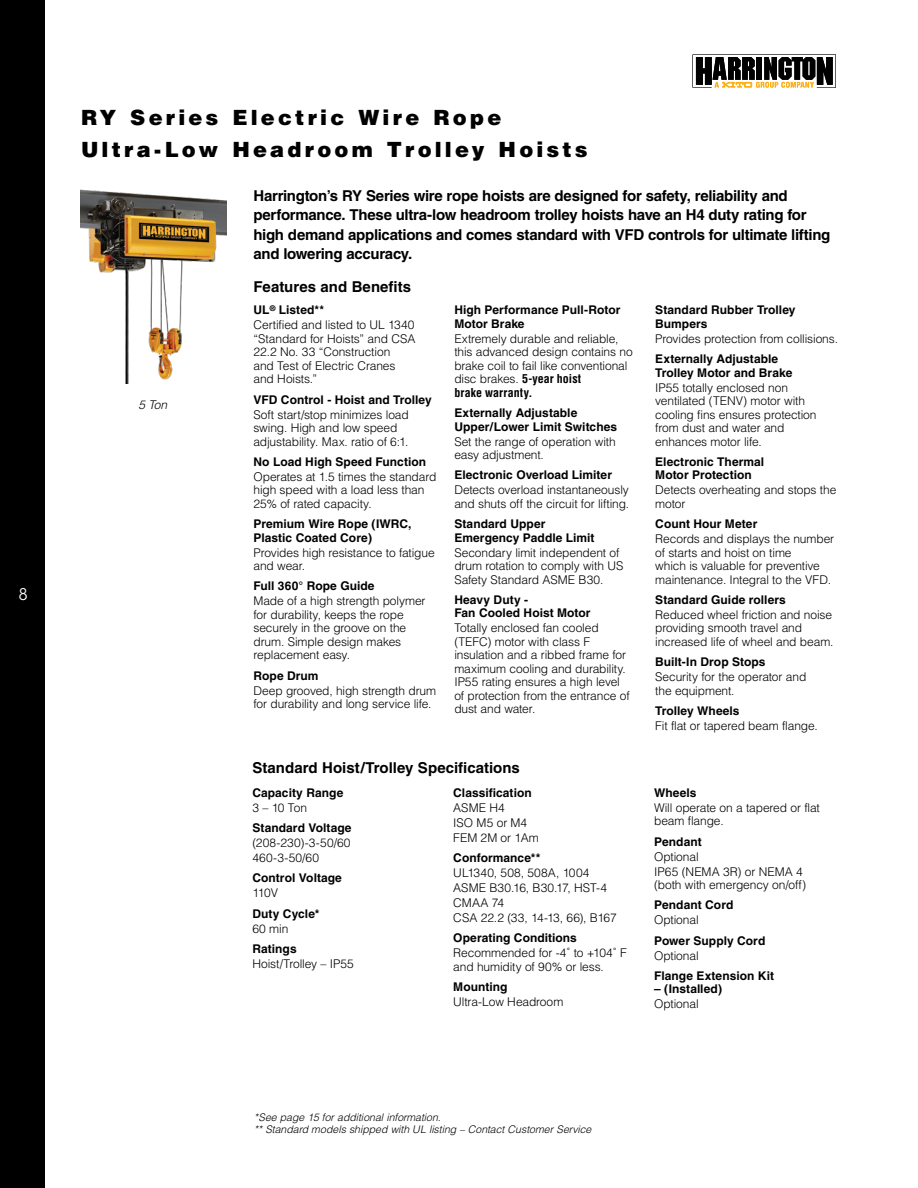
<style>
.page{position:relative;width:918px;height:1188px;background:#fff}
.page>*{position:absolute;margin:0;border:0;box-sizing:border-box;transform-origin:0 0}
.t1{font:900 21px/31.5px "Helvetica";letter-spacing:.15em;color:#000}
.t2{font:16.5px "Lubalin Graph";color:#fff}
.t3{font:700 15px/19.5px "Helvetica";letter-spacing:-.02em;color:#000}
.t4{font:700 15px "Helvetica";color:#000}
.t5{font:300 12px/13.5px "Helvetica";letter-spacing:-.01em;color:#000}
.t6{font:700 12px/13.5px "Helvetica";letter-spacing:.005em;color:#000}
.t7{font:300 12px/15px "Helvetica";letter-spacing:.01em;color:#000}
.t8{font:300 12px/15px "Helvetica";letter-spacing:.015em;color:#000}
.t9{font:italic 300 12px "Helvetica";color:#000}
.t10{font:italic 300 10.5px/12px "Helvetica";color:#000}
.s1{font-weight:700}
.s2{font-weight:700;font-stretch:condensed}
</style>
<div class="page">
<div style="left:0;top:0;width:45px;height:1188px;background:#000"></div>
<div style="left:869px;top:113px;width:27px;height:27px;border:1px solid #fff;border-radius:50%"></div>
<div style="left:869px;top:1048px;width:27px;height:28px;border:1px solid #fff;border-radius:50%"></div>
<div style="left:869px;top:580px;width:27px;height:28px;border:1px solid #fff;border-radius:50%"></div>
<img style="left:80px;top:189px;width:147px;height:194px">
<svg style="left:693px;top:55px;width:143px;height:33px"></svg>
<h2 class="t2" style="left:18px;top:584px;width:11px">8</h2>
<h1 class="t1" style="left:81px;top:101px;width:508px">RY Series Electric Wire Rope<br>Ultra-Low Headroom Trolley Hoists</h1>
<p class="t9" style="left:138px;top:397px;width:30px">5 Ton</p>
<p class="t3" style="left:254px;top:185px;width:578px">Harrington’s RY Series wire rope hoists are designed for safety, reliability and performance. These ultra-low headroom trolley hoists have an H4 duty rating for high demand applications and comes standard with VFD controls for ultimate lifting and lowering accuracy.</p>
<p class="t4" style="left:254px;top:278px;width:159px">Features and Benefits</p>
<p class="t5" style="left:254px;top:302px;width:163px;line-height:15px"><span class="s1">UL</span><sup>®</sup> <span class="s1">Listed**<br></span>Certified and listed to UL 1340</p>
<p class="t5" style="left:254px;top:332px;width:163px">“Standard for Hoists” and CSA<br>22.2 No. 33 “Construction<br>and Test of Electric Cranes and Hoists.”</p>
<p class="t6" style="left:254px;top:393px;width:180px">VFD Control - Hoist and Trolley</p>
<p class="t5" style="left:254px;top:407px;width:157px">Soft start/stop minimizes load swing. High and low speed adjustability. Max. ratio of 6:1.</p>
<p class="t6" style="left:254px;top:455px;width:174px">No Load High Speed Function</p>
<p class="t5" style="left:254px;top:470px;width:184px">Operates at 1.5 times the standard high speed with a load less than<br>25% of rated capacity.</p>
<p class="t6" style="left:254px;top:517px;width:160px">Premium Wire Rope (IWRC,<br>Plastic Coated Core)</p>
<p class="t5" style="left:254px;top:545px;width:183px">Provides high resistance to fatigue and wear.</p>
<p class="t6" style="left:254px;top:579px;width:123px">Full 360° Rope Guide</p>
<p class="t5" style="left:254px;top:594px;width:174px">Made of a high strength polymer for durability, keeps the rope securely in the groove on the drum. Simple design makes replacement easy.</p>
<p class="t6" style="left:254px;top:669px;width:67px">Rope Drum</p>
<p class="t5" style="left:254px;top:683px;width:184px">Deep grooved, high strength drum for durability and long service life.</p>
<p class="t6" style="left:454px;top:303px;width:168px">High Performance Pull-Rotor<br>Motor Brake</p>
<p class="t5" style="left:454px;top:332px;width:180px">Extremely durable and reliable, this advanced design contains no brake coil to fail like conventional disc brakes. <span class="s2">5-year hoist<br>brake warranty.</span></p>
<p class="t6" style="left:454px;top:406px;width:164px">Externally Adjustable<br>Upper/Lower Limit Switches</p>
<p class="t5" style="left:454px;top:434px;width:163px">Set the range of operation with easy adjustment.</p>
<p class="t6" style="left:454px;top:468px;width:159px">Electronic Overload Limiter</p>
<p class="t5" style="left:454px;top:483px;width:176px">Detects overload instantaneously and shuts off the circuit for lifting.</p>
<p class="t6" style="left:454px;top:517px;width:142px">Standard Upper<br>Emergency Paddle Limit</p>
<p class="t5" style="left:454px;top:545px;width:171px">Secondary limit independent of drum rotation to comply with US<br>Safety Standard ASME B30.</p>
<p class="t6" style="left:454px;top:593px;width:138px">Heavy Duty -<br>Fan Cooled Hoist Motor</p>
<p class="t5" style="left:454px;top:621px;width:177px">Totally enclosed fan cooled (TEFC) motor with class F insulation and a ribbed frame for maximum cooling and durability.<br>IP55 rating ensures a high level of protection from the entrance of dust and water.</p>
<p class="t4" style="left:252px;top:759px;width:269px">Standard Hoist/Trolley Specifications</p>
<p class="t6" style="left:252px;top:786px;width:92px">Capacity Range</p>
<p class="t5" style="left:252px;top:801px;width:56px">3 – 10 Ton</p>
<p class="t6" style="left:252px;top:821px;width:101px">Standard Voltage</p>
<p class="t8" style="left:252px;top:835px;width:100px">(208-230)-3-50/60<br>460-3-50/60</p>
<p class="t6" style="left:252px;top:871px;width:91px">Control Voltage</p>
<p class="t5" style="left:252px;top:886px;width:27px">110V</p>
<p class="t6" style="left:252px;top:907px;width:69px">Duty Cycle*</p>
<p class="t5" style="left:252px;top:921px;width:37px">60 min</p>
<p class="t6" style="left:252px;top:942px;width:46px">Ratings</p>
<p class="t5" style="left:252px;top:957px;width:103px">Hoist/Trolley – IP55</p>
<p class="t6" style="left:453px;top:786px;width:80px">Classification</p>
<p class="t5" style="left:453px;top:800px;width:87px;line-height:15px">ASME H4<br>ISO M5 or M4<br>FEM 2M or 1Am</p>
<p class="t6" style="left:453px;top:851px;width:89px">Conformance**</p>
<p class="t7" style="left:453px;top:865px;width:165px">UL1340, 508, 508A, 1004<br>ASME B30.16, B30.17, HST-4<br>CMAA 74<br>CSA 22.2 (33, 14-13, 66), B167</p>
<p class="t6" style="left:453px;top:931px;width:125px">Operating Conditions</p>
<p class="t5" style="left:453px;top:946px;width:175px">Recommended for -4˚ to +104˚ F and humidity of 90% or less.</p>
<p class="t6" style="left:453px;top:980px;width:56px">Mounting</p>
<p class="t5" style="left:453px;top:995px;width:112px">Ultra-Low Headroom</p>
<p class="t6" style="left:655px;top:303px;width:142px">Standard Rubber Trolley<br>Bumpers</p>
<p class="t5" style="left:655px;top:332px;width:184px">Provides protection from collisions.</p>
<p class="t6" style="left:655px;top:352px;width:139px">Externally Adjustable<br>Trolley Motor and Brake</p>
<p class="t5" style="left:655px;top:380px;width:163px">IP55 totally enclosed non ventilated (TENV) motor with cooling fins ensures protection from dust and water and enhances motor life.</p>
<p class="t6" style="left:655px;top:455px;width:111px">Electronic Thermal<br>Motor Protection</p>
<p class="t5" style="left:655px;top:483px;width:183px">Detects overheating and stops the motor</p>
<p class="t6" style="left:655px;top:517px;width:104px">Count Hour Meter</p>
<p class="t5" style="left:655px;top:532px;width:181px">Records and displays the number of starts and hoist on time<br>which is valuable for preventive maintenance. Integral to the VFD.</p>
<p class="t6" style="left:655px;top:593px;width:132px">Standard Guide rollers</p>
<p class="t5" style="left:655px;top:608px;width:180px">Reduced wheel friction and noise providing smooth travel and increased life of wheel and beam.</p>
<p class="t6" style="left:655px;top:655px;width:112px">Built-In Drop Stops</p>
<p class="t5" style="left:655px;top:670px;width:153px">Security for the operator and the equipment.</p>
<p class="t6" style="left:655px;top:704px;width:86px">Trolley Wheels</p>
<p class="t5" style="left:655px;top:719px;width:164px">Fit flat or tapered beam flange.</p>
<p class="t6" style="left:654px;top:786px;width:44px">Wheels</p>
<p class="t5" style="left:654px;top:801px;width:167px">Will operate on a tapered or flat beam flange.</p>
<p class="t6" style="left:654px;top:834px;width:49px">Pendant</p>
<p class="t5" style="left:654px;top:849px;width:150px;line-height:15px">Optional<br>IP65 (NEMA 3R) or NEMA 4</p>
<p class="t5" style="left:654px;top:878px;width:153px">(both with emergency on/off)</p>
<p class="t6" style="left:654px;top:898px;width:81px">Pendant Cord</p>
<p class="t5" style="left:654px;top:913px;width:46px">Optional</p>
<p class="t6" style="left:654px;top:933px;width:113px">Power Supply Cord</p>
<p class="t5" style="left:654px;top:948px;width:46px">Optional</p>
<p class="t6" style="left:654px;top:969px;width:121px">Flange Extension Kit</p>
<p class="t6" style="left:654px;top:982px;width:69px">– (Installed)</p>
<p class="t5" style="left:654px;top:997px;width:46px">Optional</p>
<p class="t10" style="left:254px;top:1110px;width:339px">*See page 15 for additional information.<br>** Standard models shipped with UL listing – Contact Customer Service</p>
</div>
